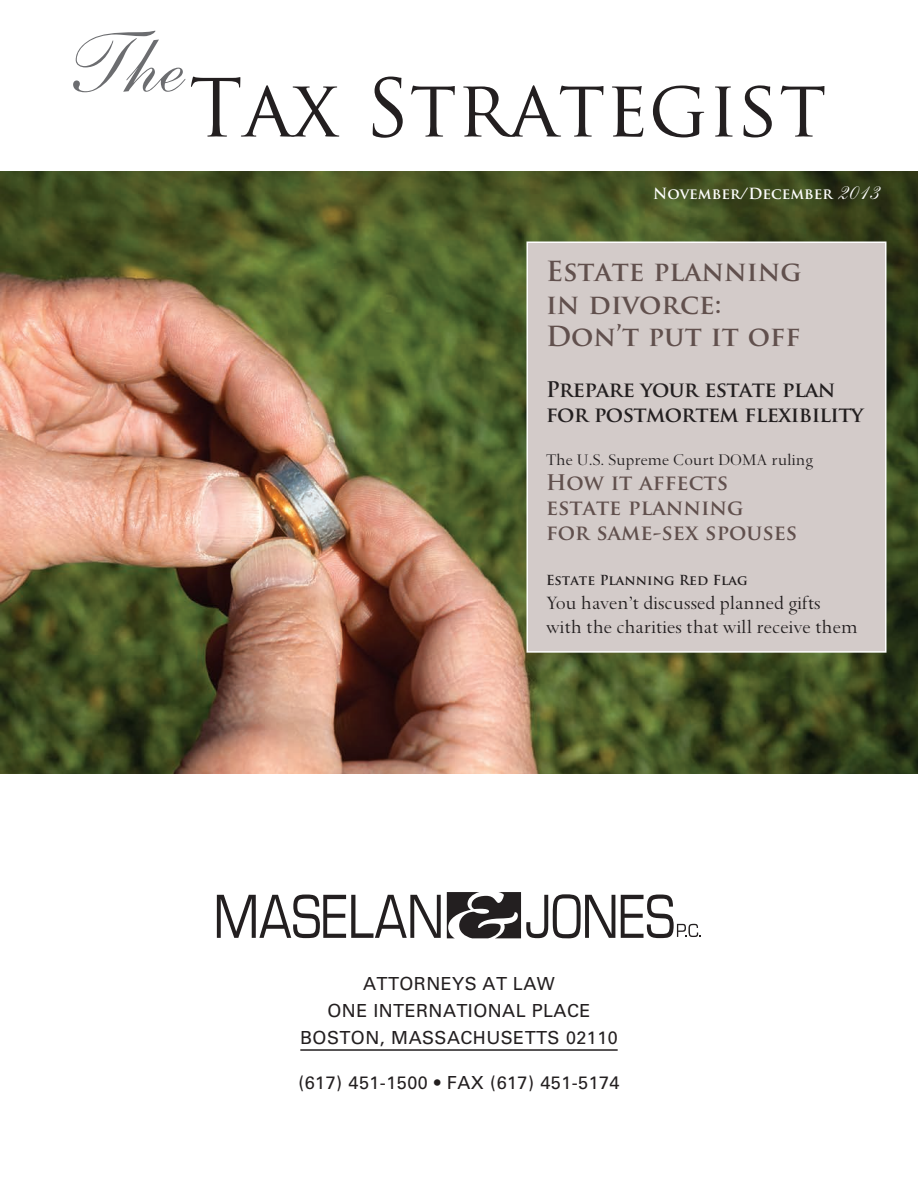
<style>
.page{position:relative;width:918px;height:1188px;background:#fff}
.page>*{position:absolute;margin:0;border:0;box-sizing:border-box;transform-origin:0 0}
.t1{font:86.7px "Shelley LT Std Script";color:#6c6d70}
.t2{font:78px "Trajan Pro";color:#231f20}
.t3{font:700 27px/32.4px "Trajan Pro";color:#61504d}
.t4{font:21px/24px "Spectrum MT Std";color:#231f20}
.t5{font:700 21px/25.2px "Trajan Pro";letter-spacing:-.03em;color:#231f20}
.t6{font:700 21px/25.2px "Trajan Pro";color:#61504d}
.t7{font:18px/27px "Univers LT Std";letter-spacing:.025em;color:#231f20;text-align:center}
.t8{font:18px "Spectrum MT Std";color:#231f20}
.t9{font:700 15px "Trajan Pro";color:#fff}
.t10{font:700 13.5px "Trajan Pro";color:#231f20}
.s1{font-family:"Shelley LT Std Script";font-weight:400;font-size:27px}
</style>
<div class="page">
<img style="left:0;top:171px;width:918px;height:603px">
<div style="left:527px;top:242px;width:359px;height:410px;background:#d3cbc9"></div>
<div style="left:526px;top:242px;width:360px;height:411px;border:2px solid #fff"></div>
<svg style="left:217px;top:895px;width:224px;height:43px"></svg>
<svg style="left:447px;top:892px;width:168px;height:46px"></svg>
<svg style="left:621px;top:895px;width:80px;height:43px"></svg>
<hr style="left:300px;top:1049px;width:318px;height:2px;background:#231f20">
<h1 class="t1" style="left:73px;top:12px;width:112px">The</h1>
<h2 class="t2" style="left:189px;top:59px;width:639px">Tax Strategist</h2>
<p class="t9" style="left:653px;top:185px;width:228px">November/December <span class="s1">2013</span></p>
<h3 class="t3" style="left:546px;top:256px;width:257px">Estate planning in divorce:<br>Don’t put it off</h3>
<p class="t5" style="left:546px;top:377px;width:319px">Prepare your estate plan for postmortem flexibility</p>
<p class="t8" style="left:546px;top:450px;width:269px">The U.S. Supreme Court DOMA ruling</p>
<p class="t6" style="left:546px;top:470px;width:253px">How it affects estate planning<br>for same-sex spouses</p>
<p class="t10" style="left:546px;top:572px;width:203px">Estate Planning Red Flag</p>
<p class="t4" style="left:546px;top:591px;width:313px">You haven’t discussed planned gifts with the charities that will receive them</p>
<p class="t7" style="left:300px;top:970px;width:319px">ATTORNEYS AT LAW<br>ONE INTERNATIONAL PLACE<br>BOSTON, MASSACHUSETTS 02110</p>
<p class="t7" style="left:298px;top:1069px;width:323px">(617) 451-1500 • FAX (617) 451-5174</p>
</div>
